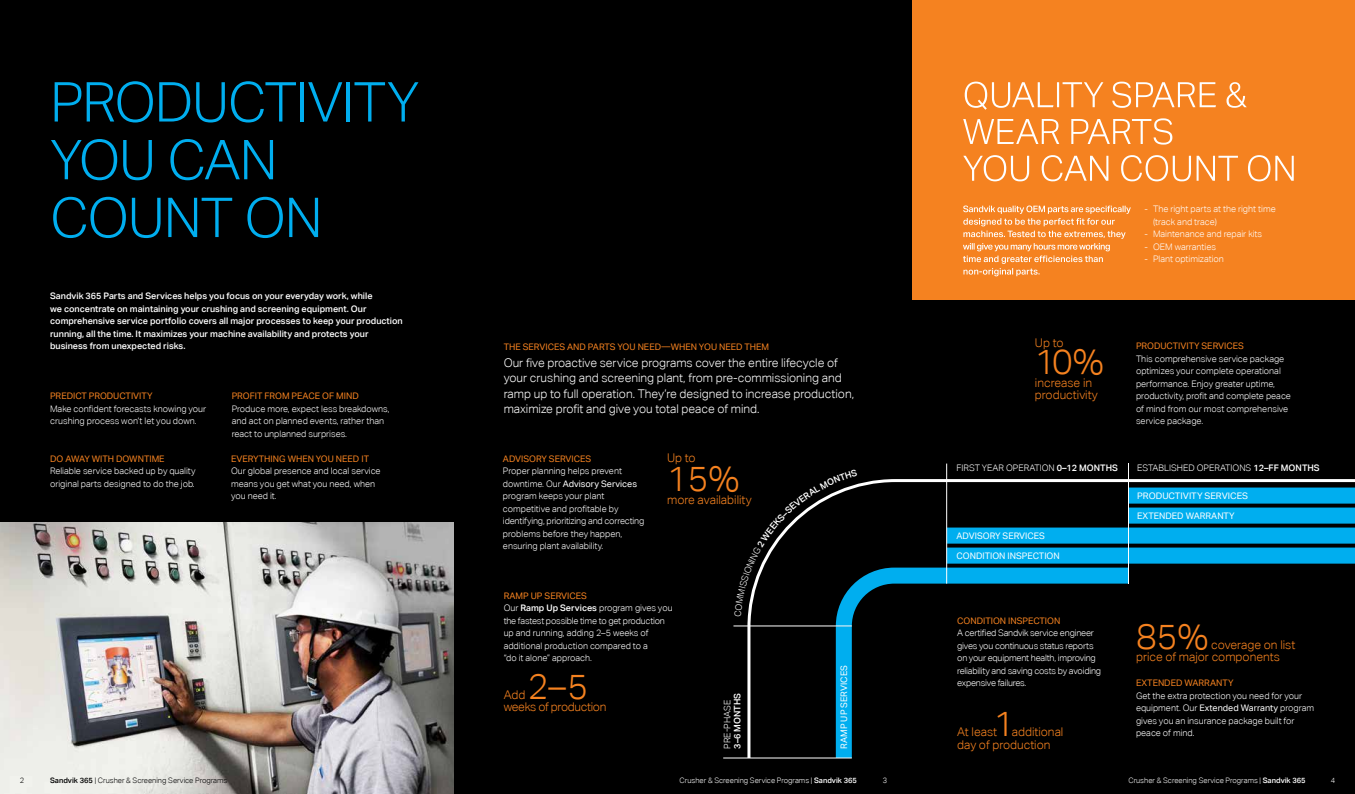
<style>
.page{position:relative;width:1355px;height:794px;background:#fff}
.page>*{position:absolute;margin:0;border:0;box-sizing:border-box;transform-origin:0 0}
.t1{font:300 55px/57.8px "Aktiv Grotesk Corp";letter-spacing:-.025em;color:#00aeef}
.t2{font:300 35px "Aktiv Grotesk Corp";color:#f58220}
.t3{font:300 12px/15.6px "Aktiv Grotesk Corp";color:#fff}
.t4{font:300 12px/12.5px "Aktiv Grotesk Corp";color:#f58220}
.t5{font:300 12px "Aktiv Grotesk Corp";letter-spacing:-.025em;color:#f58220}
.t6{font:300 9px/12.5px "Aktiv Grotesk Corp";color:#fff}
.t7{font:500 9px/12.5px "Aktiv Grotesk Corp";color:#fff}
.t8{font:9px "Aktiv Grotesk Corp";color:#f58220}
.t9{font:300 9px/12.5px "Aktiv Grotesk Corp";letter-spacing:-.02em;color:#fff}
.t10{font:9px "Aktiv Grotesk Corp";color:#fff}
.t11{font:300 7.5px "Aktiv Grotesk Corp";color:#fff}
.t12{font:300 7.5px "Aktiv Grotesk Corp";color:#000}
.s1{font-weight:400}
.s2{font-weight:400;color:#f58220}
.s3{font-weight:500}
</style>
<div class="page">
<div style="left:0;top:0;width:445px;height:523px;background:#000"></div>
<div style="left:445px;top:0;width:910px;height:794px;background:#000"></div>
<svg style="left:746px;top:477px;width:609px;height:284px"></svg>
<hr style="left:733px;top:625px;width:119px;height:1px;background:#fff">
<hr style="left:723px;top:757px;width:129px;height:1px;background:#fff">
<hr style="left:946px;top:463px;width:1px;height:120px;background:#fff">
<hr style="left:1128px;top:463px;width:1px;height:120px;background:#fff">
<img style="left:0;top:523px;width:454px;height:271px">
<div style="left:913px;top:0;width:442px;height:299px;background:#f58220"></div>
<svg style="left:963px;top:155px;width:331px;height:26px"></svg>
<svg style="left:963px;top:118px;width:209px;height:27px"></svg>
<svg style="left:965px;top:82px;width:282px;height:28px"></svg>
<svg style="left:963px;top:205px;width:168px;height:71px"></svg>
<div style="left:1114px;top:770px;width:207px;height:24px;background:#000"></div>
<svg style="left:734px;top:469px;width:410px;height:173px"></svg>
<h1 class="t1" style="left:50px;top:73px;width:371px">PRODUCTIVITY<br>YOU CAN<br>COUNT ON</h1>
<p class="t7" style="left:50px;top:290px;width:354px">Sandvik 365 Parts and Services helps you focus on your everyday work, while<br>we concentrate on maintaining your crushing and screening equipment. Our comprehensive service portfolio covers all major processes to keep your production running, all the time. It maximizes your machine availability and protects your business from unexpected risks.</p>
<p class="t8" style="left:50px;top:391px;width:104px">PREDICT PRODUCTIVITY</p>
<p class="t6" style="left:50px;top:402px;width:158px">Make confident forecasts knowing your crushing process won’t let you down.</p>
<p class="t8" style="left:50px;top:453px;width:116px">DO AWAY WITH DOWNTIME</p>
<p class="t6" style="left:50px;top:465px;width:147px">Reliable service backed up by quality original parts designed to do the job.</p>
<p class="t8" style="left:232px;top:391px;width:129px">PROFIT FROM PEACE OF MIND</p>
<p class="t6" style="left:232px;top:402px;width:159px">Produce more, expect less breakdowns, and act on planned events, rather than react to unplanned surprises.</p>
<p class="t8" style="left:231px;top:453px;width:140px">EVERYTHING WHEN YOU NEED IT</p>
<p class="t6" style="left:231px;top:465px;width:151px">Our global presence and local service means you get what you need, when you need it.</p>
<p class="t8" style="left:504px;top:341px;width:267px">THE SERVICES AND PARTS YOU NEED—WHEN YOU NEED THEM</p>
<p class="t3" style="left:504px;top:354px;width:352px">Our five proactive service programs cover the entire lifecycle of your crushing and screening plant, from pre-commissioning and ramp up to full operation. They’re designed to increase production, maximize profit and give you total peace of mind.</p>
<p class="t8" style="left:503px;top:453px;width:90px">ADVISORY SERVICES</p>
<p class="t6" style="left:503px;top:465px;width:143px">Proper planning helps prevent downtime. Our <span class="s1">Advisory Services </span>program keeps your plant competitive and profitable by identifying, prioritizing and correcting problems before they happen, ensuring plant availability.</p>
<h3 class="t4" style="left:667px;top:451px;width:30px">Up to</h3>
<h2 class="t2" style="left:667px;top:458px;width:74px">15%</h2>
<h3 class="t4" style="left:667px;top:493px;width:86px">more availability</h3>
<p class="t6" style="left:504px;top:589px;width:170px"><span class="s2">RAMP UP SERVICES<br></span>Our <span class="s3">Ramp Up Services</span> program gives you the fastest possible time to get production up and running, adding 2–5 weeks of additional production compared to a<br>“do it alone” approach.</p>
<h2 class="t2" style="left:528px;top:666px;width:62px">2–5</h2>
<h3 class="t5" style="left:504px;top:700px;width:104px">weeks of production</h3>
<h3 class="t4" style="left:504px;top:688px;width:23px">Add</h3>
<p class="t6" style="left:721px;top:748px;width:50px;rotate:-90deg">PRE-PHASE</p>
<p class="t7" style="left:731px;top:748px;width:57px;rotate:-90deg">3–6 MONTHS</p>
<p class="t10" style="left:839px;top:748px;width:85px;rotate:-90deg">RAMP UP SERVICES</p>
<h3 class="t4" style="left:1035px;top:337px;width:30px">Up to</h3>
<h2 class="t2" style="left:1035px;top:342px;width:71px">10%</h2>
<h3 class="t4" style="left:1035px;top:376px;width:64px">increase in productivity</h3>
<p class="t6" style="left:1153px;top:203px;width:124px;text-indent:-9px">- The right parts at the right time (track and trace)</p>
<p class="t6" style="left:1144px;top:228px;width:119px">- Maintenance and repair kits</p>
<p class="t6" style="left:1144px;top:240px;width:73px">- OEM warranties</p>
<p class="t6" style="left:1144px;top:252px;width:81px">- Plant optimization</p>
<p class="t8" style="left:1136px;top:341px;width:109px">PRODUCTIVITY SERVICES</p>
<p class="t6" style="left:1136px;top:352px;width:156px">This comprehensive service package optimizes your complete operational performance. Enjoy greater uptime, productivity, profit and complete peace of mind from our most comprehensive service package.</p>
<p class="t6" style="left:957px;top:461px;width:163px">FIRST YEAR OPERATION <span class="s3">0–12 MONTHS</span></p>
<p class="t6" style="left:1137px;top:461px;width:184px">ESTABLISHED OPERATIONS <span class="s3">12–FF MONTHS</span></p>
<p class="t10" style="left:1137px;top:490px;width:112px">PRODUCTIVITY SERVICES</p>
<p class="t10" style="left:957px;top:530px;width:90px">ADVISORY SERVICES</p>
<p class="t10" style="left:957px;top:550px;width:105px">CONDITION INSPECTION</p>
<p class="t8" style="left:957px;top:615px;width:105px">CONDITION INSPECTION</p>
<p class="t9" style="left:957px;top:627px;width:145px">A certified Sandvik service engineer gives you continuous status reports on your equipment health, improving reliability and saving costs by avoiding expensive failures.</p>
<h2 class="t2" style="left:994px;top:704px;width:22px">1</h2>
<h3 class="t4" style="left:957px;top:726px;width:41px">At least</h3>
<h3 class="t4" style="left:957px;top:726px;width:108px;text-indent:55px">additional day of production</h3>
<p class="t10" style="left:1137px;top:510px;width:99px">EXTENDED WARRANTY</p>
<h2 class="t2" style="left:1136px;top:616px;width:74px">85%</h2>
<h3 class="t4" style="left:1136px;top:638px;width:161px;text-indent:75px">coverage on list price of major components</h3>
<p class="t8" style="left:1136px;top:678px;width:99px">EXTENDED WARRANTY</p>
<p class="t6" style="left:1136px;top:689px;width:180px">Get the extra protection you need for your equipment. Our <span class="s1">Extended Warranty</span> program gives you an insurance package built for peace of mind.</p>
<p class="t12" style="left:50px;top:776px;width:179px"><span class="s3">Sandvik 365</span> | Crusher &amp; Screening Service Programs</p>
<p class="t11" style="left:1128px;top:776px;width:179px">Crusher &amp; Screening Service Programs | <span class="s3">Sandvik 365</span></p>
<p class="t11" style="left:680px;top:776px;width:179px">Crusher &amp; Screening Service Programs | <span class="s3">Sandvik 365</span></p>
<p class="t11" style="left:1133px;top:776px;width:179px">Crusher &amp; Scr e ing Service Programs | <span class="s3">Sandvik 365</span></p>
<p class="t12" style="left:20px;top:776px;width:6px">2</p>
<p class="t11" style="left:883px;top:776px;width:6px">3</p>
<p class="t11" style="left:1331px;top:776px;width:6px">4</p>
</div>
